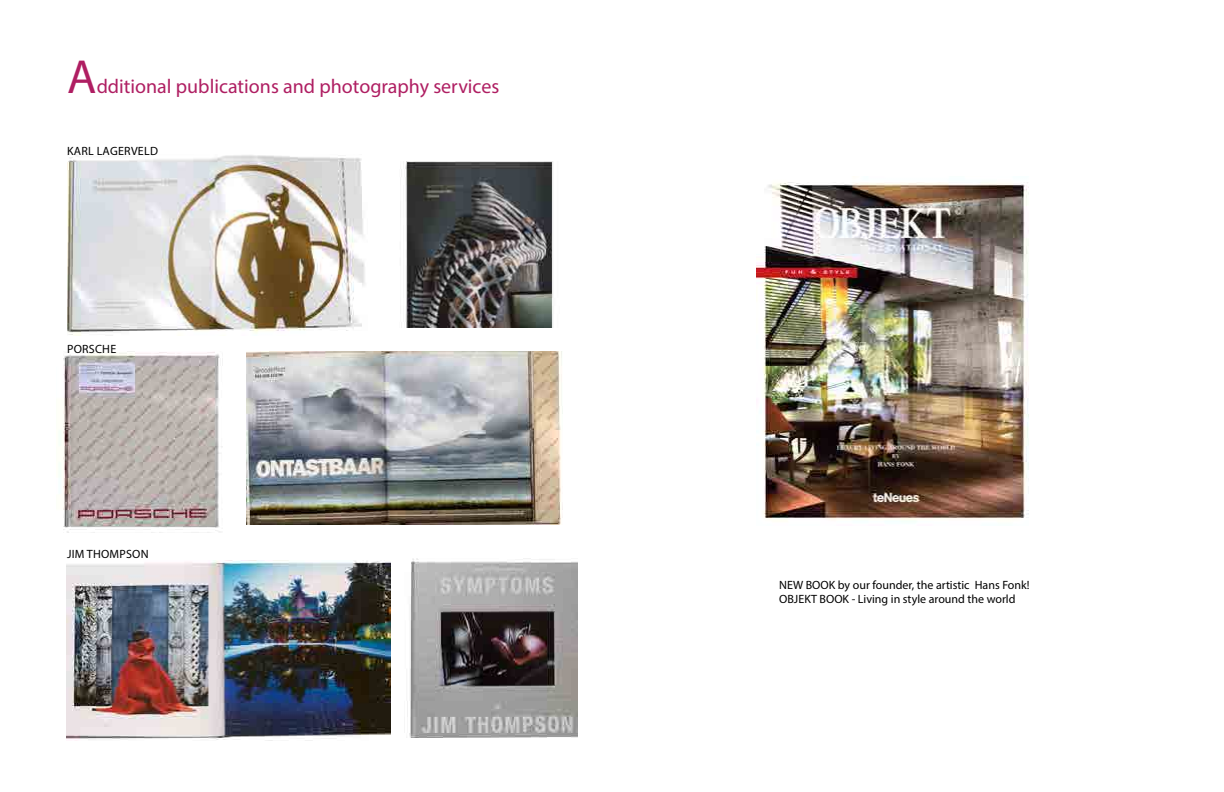
<style>
.page{position:relative;width:1224px;height:792px;background:#fff}
.page>*{position:absolute;margin:0;border:0;box-sizing:border-box;transform-origin:0 0}
.t1{font:48px "Myriad Pro";color:#af1e62}
.t2{font:20px "Myriad Pro";color:#af1e62}
.t3{font:12px/14.4px "Myriad Pro";color:#000}
</style>
<div class="page">
<img style="left:67px;top:154px;width:298px;height:182px">
<img style="left:405px;top:161px;width:148px;height:167px">
<img style="left:63px;top:351px;width:160px;height:182px">
<img style="left:247px;top:351px;width:315px;height:173px">
<img style="left:407px;top:558px;width:171px;height:180px">
<img style="left:66px;top:561px;width:325px;height:180px">
<img style="left:757px;top:182px;width:272px;height:339px">
<h1 class="t1" style="left:67px;top:47px;width:31px">A</h1>
<h2 class="t2" style="left:97px;top:74px;width:404px">dditional publications and photography services</h2>
<p class="t3" style="left:67px;top:144px;width:15px">Karl</p>
<p class="t3" style="left:97px;top:144px;width:14px">Lager</p>
<p class="t3" style="left:131px;top:144px;width:15px">veld</p>
<p class="t3" style="left:67px;top:342px;width:15px">Porsche</p>
<p class="t3" style="left:67px;top:547px;width:29px">jim thompson</p>
<p class="t3" style="left:779px;top:577px;width:252px">NEW BOOK by our founder, the artistic Hans Fonk!<br>OBJEKT BOOK - Living in style around the world</p>
</div>
